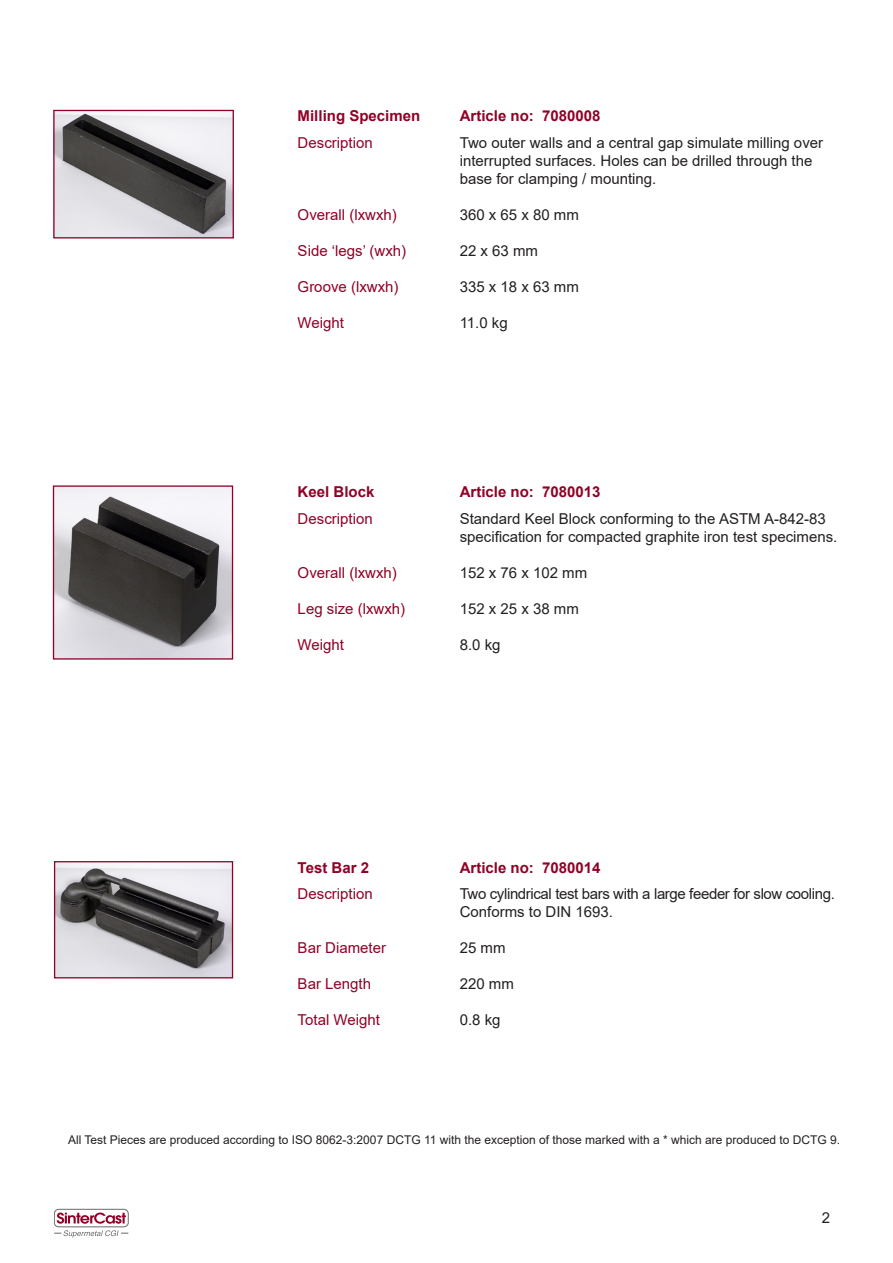
<style>
.page{position:relative;width:893px;height:1263px;background:#fff}
.page>*{position:absolute;margin:0;border:0;box-sizing:border-box;transform-origin:0 0}
.Test_piece_cat_bread{font:15px/18px "Arial";color:#231f20}
.Test_piece_cat_bread-2{font:15px "Arial";color:#900126}
.Test_piece_cat_headl{font:700 15px "Arial";color:#900126}
.Test_piece_cat_bread-3{font:15px/18px "Arial";letter-spacing:-.025em;color:#231f20}
.t1{font:12px "Arial";color:#231f20}
</style>
<div class="page">
<img style="left:55px;top:487px;width:176px;height:171px">
<div style="left:53px;top:485px;width:180px;height:175px;border:1px solid #900126"></div>
<img style="left:55px;top:112px;width:177px;height:124px">
<div style="left:53px;top:110px;width:181px;height:128px;border:1px solid #900126"></div>
<img style="left:56px;top:863px;width:175px;height:113px">
<div style="left:54px;top:861px;width:179px;height:117px;border:1px solid #900126"></div>
<div style="left:54px;top:1209px;width:75px;height:18px;border:1px solid #69696c;border-radius:4px"></div>
<svg style="left:57px;top:1212px;width:69px;height:12px"></svg>
<svg style="left:54px;top:1230px;width:74px;height:7px"></svg>
<p class="Test_piece_cat_headl" style="left:298px;top:106px;width:124px">Milling Specimen</p>
<p class="Test_piece_cat_headl" style="left:460px;top:106px;width:142px">Article no: 7080008</p>
<p class="Test_piece_cat_bread-2" style="left:298px;top:132px;width:77px">Description</p>
<p class="Test_piece_cat_bread" style="left:460px;top:134px;width:365px">Two outer walls and a central gap simulate milling over interrupted surfaces. Holes can be drilled through the base for clamping / mounting.</p>
<p class="Test_piece_cat_bread-2" style="left:298px;top:204px;width:101px">Overall (lxwxh)</p>
<p class="Test_piece_cat_bread" style="left:460px;top:206px;width:121px">360 x 65 x 80 mm</p>
<p class="Test_piece_cat_bread-2" style="left:298px;top:240px;width:110px">Side ‘legs’ (wxh)</p>
<p class="Test_piece_cat_bread" style="left:460px;top:242px;width:80px">22 x 63 mm</p>
<p class="Test_piece_cat_bread-2" style="left:298px;top:276px;width:102px">Groove (lxwxh)</p>
<p class="Test_piece_cat_bread" style="left:460px;top:278px;width:121px">335 x 18 x 63 mm</p>
<p class="Test_piece_cat_bread-2" style="left:298px;top:312px;width:48px">Weight</p>
<p class="Test_piece_cat_bread" style="left:460px;top:314px;width:50px">11.0 kg</p>
<p class="Test_piece_cat_headl" style="left:298px;top:481px;width:78px">Keel Block</p>
<p class="Test_piece_cat_headl" style="left:460px;top:481px;width:142px">Article no: 7080013</p>
<p class="Test_piece_cat_bread-2" style="left:298px;top:508px;width:77px">Description</p>
<p class="Test_piece_cat_bread" style="left:460px;top:509px;width:379px">Standard Keel Block conforming to the ASTM A-842-83 specification for compacted graphite iron test specimens.</p>
<p class="Test_piece_cat_bread-2" style="left:298px;top:562px;width:101px">Overall (lxwxh)</p>
<p class="Test_piece_cat_bread" style="left:460px;top:563px;width:129px">152 x 76 x 102 mm</p>
<p class="Test_piece_cat_bread-2" style="left:298px;top:598px;width:109px">Leg size (lxwxh)</p>
<p class="Test_piece_cat_bread" style="left:460px;top:599px;width:121px">152 x 25 x 38 mm</p>
<p class="Test_piece_cat_bread-2" style="left:298px;top:634px;width:48px">Weight</p>
<p class="Test_piece_cat_bread" style="left:460px;top:635px;width:42px">8.0 kg</p>
<p class="Test_piece_cat_headl" style="left:298px;top:857px;width:73px">Test Bar 2</p>
<p class="Test_piece_cat_headl" style="left:460px;top:857px;width:142px">Article no: 7080014</p>
<p class="Test_piece_cat_bread-2" style="left:298px;top:884px;width:77px">Description</p>
<p class="Test_piece_cat_bread-3" style="left:460px;top:885px;width:377px">Two cylindrical test bars with a large feeder for slow cooling.<br>Conforms to DIN 1693.</p>
<p class="Test_piece_cat_bread-2" style="left:298px;top:938px;width:90px">Bar Diameter</p>
<p class="Test_piece_cat_bread" style="left:460px;top:939px;width:47px">25 mm</p>
<p class="Test_piece_cat_bread-2" style="left:298px;top:974px;width:75px">Bar Length</p>
<p class="Test_piece_cat_bread" style="left:460px;top:975px;width:56px">220 mm</p>
<p class="Test_piece_cat_bread-2" style="left:298px;top:1010px;width:84px">Total Weight</p>
<p class="Test_piece_cat_bread" style="left:460px;top:1011px;width:42px">0.8 kg</p>
<p class="t1" style="left:68px;top:1132px;width:773px">All Test Pieces are produced according to ISO 8062-3:2007 DCTG 11 with the exception of those marked with a * which are produced to DCTG 9.</p>
<p class="Test_piece_cat_bread" style="left:822px;top:1209px;width:10px">2</p>
</div>
